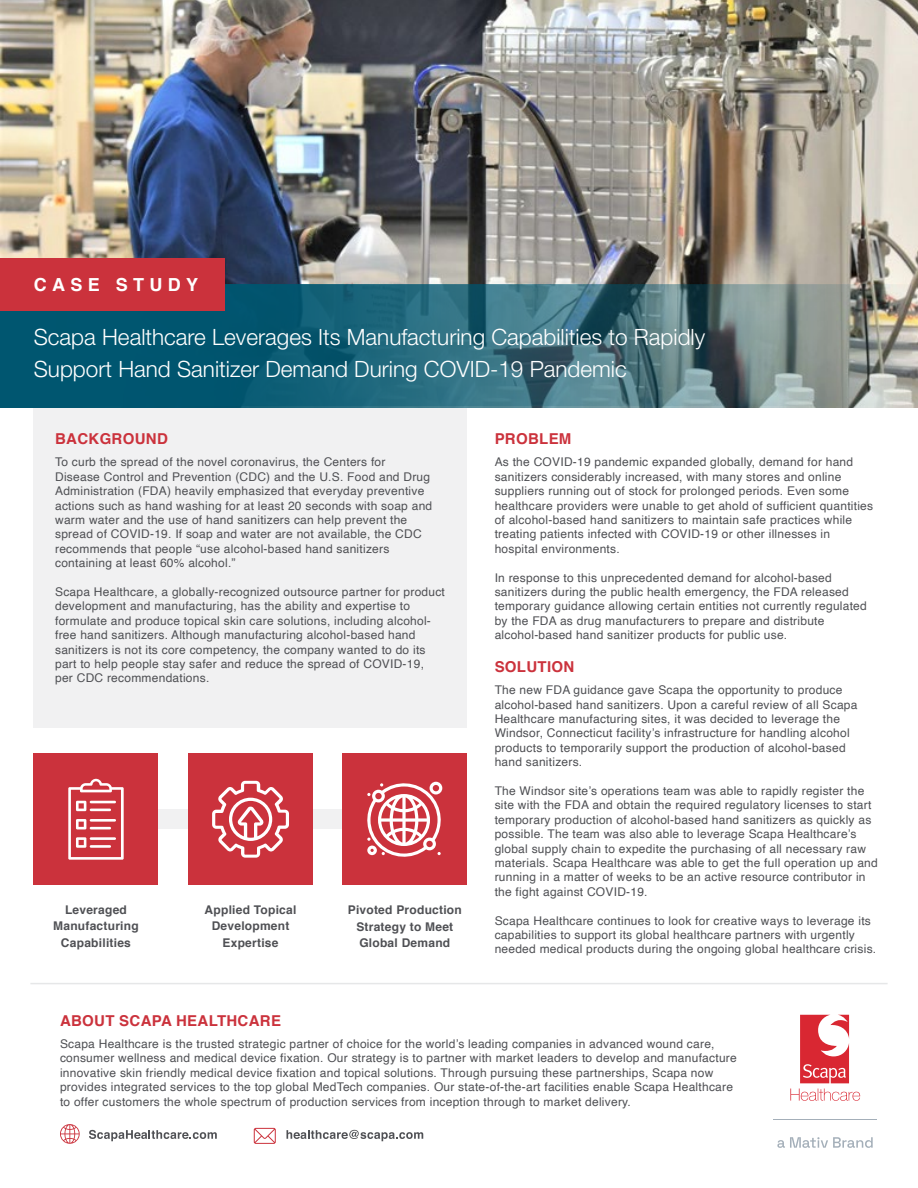
<style>
.page{position:relative;width:918px;height:1188px;background:#fff}
.page>*{position:absolute;margin:0;border:0;box-sizing:border-box;transform-origin:0 0}
.t1{font:300 22.5px/31.5px "Helvetica Neue LT Std";color:#fff}
.t2{font:700 18px "Helvetica";letter-spacing:.3em;color:#fff}
.t3{font:700 15px "Helvetica";letter-spacing:.02em;color:#cb323c}
.t4{font:12px/14.4px "Helvetica";letter-spacing:.02em;color:#4f5054}
.t5{font:700 12px/16.5px "Helvetica";letter-spacing:.02em;color:#4f5054;text-align:center}
</style>
<div class="page">
<div style="left:34px;top:332px;width:433px;height:396px;background:#f1f1f2"></div>
<img style="left:0;top:0;width:918px;height:284px">
<svg style="left:0;top:285px;width:917px;height:121px;background:#3a6f7c"></svg>
<div style="left:122px;top:810px;width:257px;height:19px;background:#f1f1f2"></div>
<hr style="left:30px;top:983px;width:858px;height:1px;background:#e6e7e8">
<div style="left:343px;top:753px;width:124px;height:132px;background:#cb323c"></div>
<svg style="left:367px;top:781px;width:76px;height:76px"></svg>
<div style="left:34px;top:753px;width:124px;height:132px;background:#cb323c"></div>
<svg style="left:68px;top:779px;width:56px;height:81px"></svg>
<hr style="left:90px;top:809px;width:21px;height:2px;background:#fff">
<hr style="left:90px;top:801px;width:26px;height:2px;background:#fff">
<div style="left:188px;top:753px;width:125px;height:132px;background:#cb323c"></div>
<svg style="left:212px;top:781px;width:77px;height:77px"></svg>
<div style="left:0;top:258px;width:225px;height:52px;background:#cb323c"></div>
<svg style="left:89px;top:1130px;width:128px;height:11px"></svg>
<svg style="left:286px;top:1130px;width:137px;height:11px"></svg>
<svg style="left:60px;top:1124px;width:20px;height:20px"></svg>
<svg style="left:254px;top:1128px;width:22px;height:16px"></svg>
<svg style="left:800px;top:1015px;width:49px;height:68px"></svg>
<svg style="left:790px;top:1089px;width:70px;height:12px"></svg>
<hr style="left:774px;top:1119px;width:103px;height:1px;background:#a4afb9">
<svg style="left:777px;top:1137px;width:96px;height:11px"></svg>
<h2 class="t2" style="left:34px;top:270px;width:166px">CASE STUDY</h2>
<h1 class="t1" style="left:34px;top:321px;width:673px">Scapa Healthcare Leverages Its Manufacturing Capabilities to Rapidly<br>Support Hand Sanitizer Demand During COVID-19 Pandemic</h1>
<p class="t3" style="left:55px;top:427px;width:114px">BACKGROUND</p>
<p class="t4" style="left:55px;top:455px;width:379px">To curb the spread of the novel coronavirus, the Centers for Disease Control and Prevention (CDC) and the U.S. Food and Drug Administration (FDA) heavily emphasized that everyday preventive actions such as hand washing for at least 20 seconds with soap and warm water and the use of hand sanitizers can help prevent the spread of COVID-19. If soap and water are not available, the CDC recommends that people “use alcohol-based hand sanitizers containing at least 60% alcohol.”</p>
<p class="t4" style="left:55px;top:585px;width:391px">Scapa Healthcare, a globally-recognized outsource partner for product development and manufacturing, has the ability and expertise to formulate and produce topical skin care solutions, including alcohol&shy;free hand sanitizers. Although manufacturing alcohol-based hand sanitizers is not its core competency, the company wanted to do its part to help people stay safer and reduce the spread of COVID-19,<br>per CDC recommendations.</p>
<p class="t5" style="left:53px;top:902px;width:87px">Leveraged<br>Manufacturing<br>Capabilities</p>
<p class="t5" style="left:205px;top:902px;width:93px">Applied Topical<br>Development<br>Expertise</p>
<p class="t5" style="left:348px;top:902px;width:116px">Pivoted Production<br>Strategy to Meet<br>Global Demand</p>
<p class="t3" style="left:495px;top:427px;width:78px">PROBLEM</p>
<p class="t4" style="left:495px;top:455px;width:380px">As the COVID-19 pandemic expanded globally, demand for hand sanitizers considerably increased, with many stores and online suppliers running out of stock for prolonged periods. Even some healthcare providers were unable to get ahold of sufficient quantities of alcohol-based hand sanitizers to maintain safe practices while treating patients infected with COVID-19 or other illnesses in hospital environments.</p>
<p class="t4" style="left:495px;top:571px;width:374px">In response to this unprecedented demand for alcohol-based sanitizers during the public health emergency, the FDA released temporary guidance allowing certain entities not currently regulated by the FDA as drug manufacturers to prepare and distribute alcohol-based hand sanitizer products for public use.</p>
<p class="t3" style="left:495px;top:654px;width:81px">SOLUTION</p>
<p class="t4" style="left:495px;top:683px;width:364px">The new FDA guidance gave Scapa the opportunity to produce alcohol-based hand sanitizers. Upon a careful review of all Scapa Healthcare manufacturing sites, it was decided to leverage the Windsor, Connecticut facility’s infrastructure for handling alcohol products to temporarily support the production of alcohol-based hand sanitizers.</p>
<p class="t4" style="left:495px;top:784px;width:385px">The Windsor site’s operations team was able to rapidly register the site with the FDA and obtain the required regulatory licenses to start temporary production of alcohol-based hand sanitizers as quickly as possible. The team was also able to leverage Scapa Healthcare’s global supply chain to expedite the purchasing of all necessary raw materials. Scapa Healthcare was able to get the full operation up and running in a matter of weeks to be an active resource contributor in the fight against COVID-19.</p>
<p class="t4" style="left:495px;top:913px;width:383px">Scapa Healthcare continues to look for creative ways to leverage its capabilities to support its global healthcare partners with urgently needed medical products during the ongoing global healthcare crisis.</p>
<p class="t3" style="left:60px;top:1008px;width:223px">ABOUT SCAPA HEALTHCARE</p>
<p class="t4" style="left:60px;top:1037px;width:678px">Scapa Healthcare is the trusted strategic partner of choice for the world’s leading companies in advanced wound care, consumer wellness and medical device fixation. Our strategy is to partner with market leaders to develop and manufacture innovative skin friendly medical device fixation and topical solutions. Through pursuing these partnerships, Scapa now provides integrated services to the top global MedTech companies. Our state-of-the-art facilities enable Scapa Healthcare to offer customers the whole spectrum of production services from inception through to market delivery.</p>
</div>
